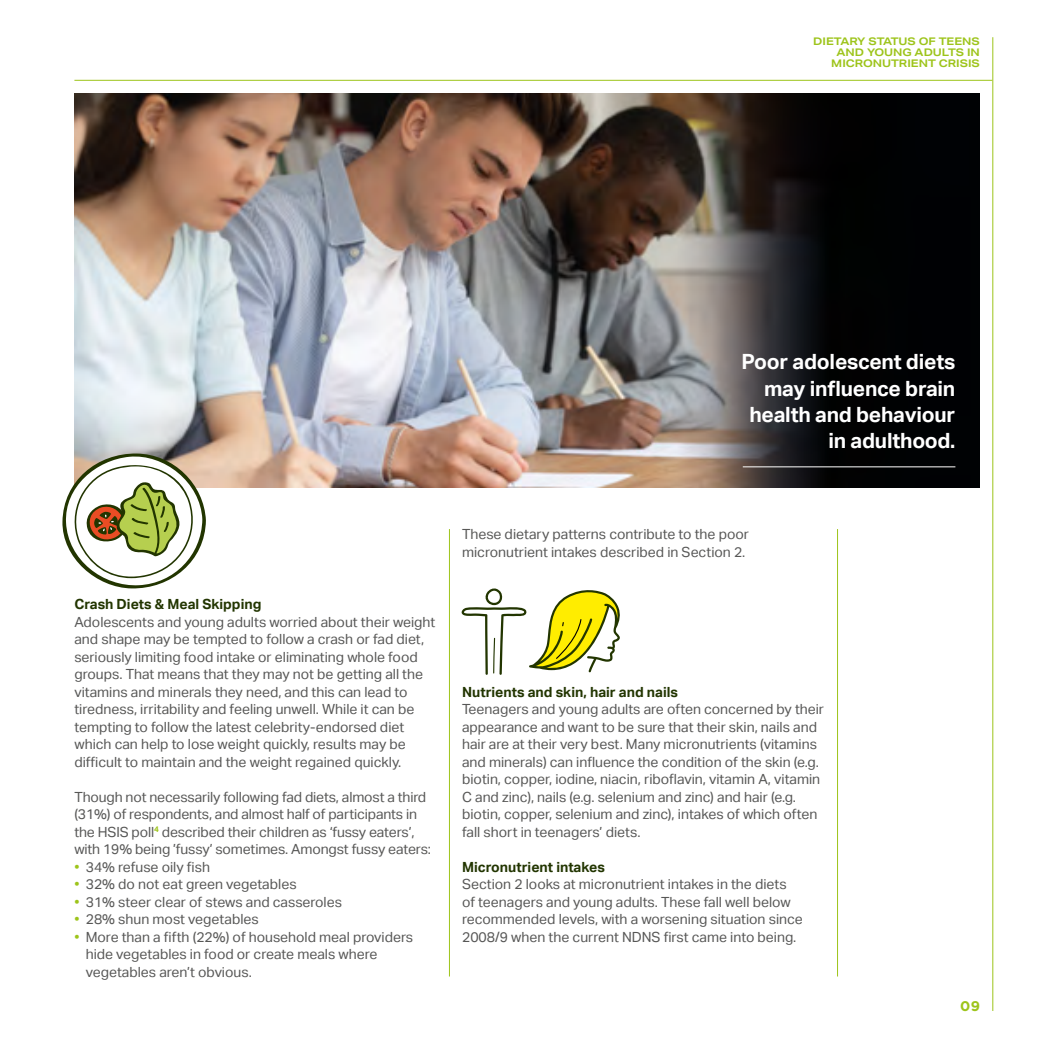
<style>
.page{position:relative;width:1042px;height:1042px;background:#fff}
.page>*{position:absolute;margin:0;border:0;box-sizing:border-box;transform-origin:0 0}
.t1{font:700 21px/26.2px "Aktiv Grotesk";letter-spacing:-.01em;color:#fff;text-align:right}
.t2{font:14px/17.5px "Aktiv Grotesk";color:#575756}
.t3{font:700 14px "Aktiv Grotesk";color:#223500}
.t4{font:700 14px "Gotham Rounded";color:#9dc41a}
.t5{font:700 10.5px/11.4px "Aktiv Grotesk Ex";color:#9dc41a;text-align:right}
.s1{color:#9dc41a}
</style>
<div class="page">
<img style="left:74px;top:93px;width:906px;height:394px">
<hr style="left:74px;top:80px;width:918px;height:1px;background:#9dc41a">
<hr style="left:743px;top:466px;width:212px;height:1px;background:#fff">
<hr style="left:992px;top:37px;width:1px;height:974px;background:#9dc41a">
<hr style="left:449px;top:529px;width:1px;height:447px;background:#9dc41a">
<hr style="left:837px;top:529px;width:1px;height:447px;background:#9dc41a">
<svg style="left:62px;top:453px;width:144px;height:136px"></svg>
<svg style="left:461px;top:588px;width:159px;height:87px"></svg>
<p class="t5" style="left:813px;top:35px;width:168px">DIETARY STATUS OF TEENS<br>AND YOUNG ADULTS IN<br>MICRONUTRIENT CRISIS</p>
<h1 class="t1" style="left:741px;top:349px;width:215px">Poor adolescent diets may influence brain health and behaviour in adulthood.</h1>
<p class="t3" style="left:74px;top:596px;width:188px">Crash Diets &amp; Meal Skipping</p>
<p class="t2" style="left:74px;top:613px;width:362px">Adolescents and young adults worried about their weight and shape may be tempted to follow a crash or fad diet, seriously limiting food intake or eliminating whole food groups. That means that they may not be getting all the vitamins and minerals they need, and this can lead to tiredness, irritability and feeling unwell. While it can be tempting to follow the latest celebrity-endorsed diet which can help to lose weight quickly, results may be difficult to maintain and the weight regained quickly.</p>
<p class="t2" style="left:74px;top:788px;width:358px">Though not necessarily following fad diets, almost a third (31%) of respondents, and almost half of participants in the HSIS poll<sup>4</sup> described their children as ‘fussy eaters’, with 19% being ’fussy’ sometimes. Amongst fussy eaters:</p>
<p class="t2" style="left:74px;top:858px;width:137px"><span class="s1">•</span> 34% refuse oily fish</p>
<p class="t2" style="left:74px;top:875px;width:224px"><span class="s1">•</span> 32% do not eat green vegetables</p>
<p class="t2" style="left:74px;top:893px;width:269px"><span class="s1">•</span> 31% steer clear of stews and casseroles</p>
<p class="t2" style="left:74px;top:910px;width:186px"><span class="s1">•</span> 28% shun most vegetables</p>
<p class="t2" style="left:86px;top:928px;width:329px;text-indent:-11px"><span class="s1">•</span> More than a fifth (22%) of household meal providers hide vegetables in food or create meals where vegetables aren’t obvious.</p>
<p class="t2" style="left:462px;top:525px;width:288px">These dietary patterns contribute to the poor micronutrient intakes described in Section 2.</p>
<p class="t3" style="left:462px;top:683px;width:217px">Nutrients and skin, hair and nails</p>
<p class="t2" style="left:462px;top:700px;width:363px">Teenagers and young adults are often concerned by their appearance and want to be sure that their skin, nails and hair are at their very best. Many micronutrients (vitamins and minerals) can influence the condition of the skin (e.g. biotin, copper, iodine, niacin, riboflavin, vitamin A, vitamin C and zinc), nails (e.g. selenium and zinc) and hair (e.g. biotin, copper, selenium and zinc), intakes of which often fall short in teenagers’ diets.</p>
<p class="t3" style="left:462px;top:858px;width:144px">Micronutrient intakes</p>
<p class="t2" style="left:462px;top:875px;width:342px">Section 2 looks at micronutrient intakes in the diets of teenagers and young adults. These fall well below recommended levels, with a worsening situation since 2008/9 when the current NDNS first came into being.</p>
<p class="t4" style="left:960px;top:996px;width:21px">09</p>
</div>
